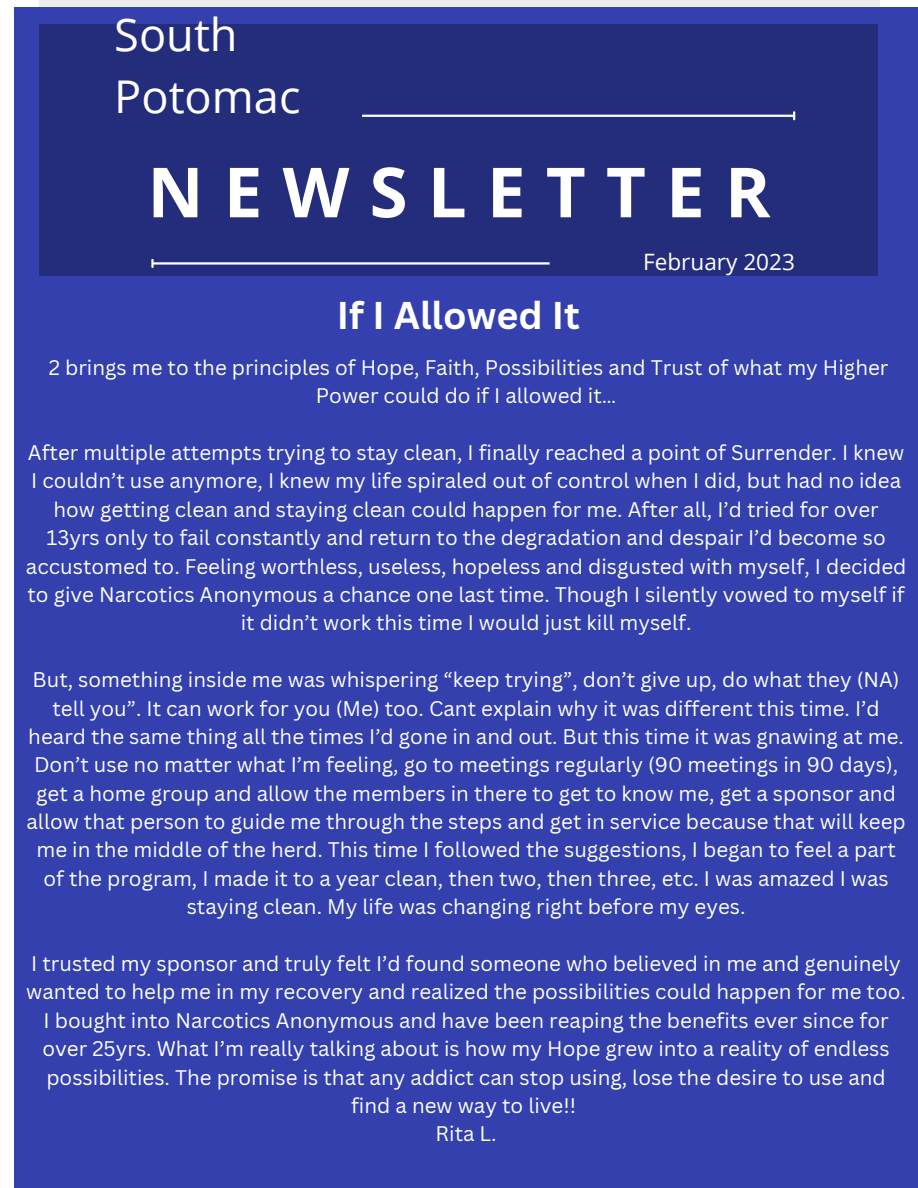
<style>
.page{position:relative;width:918px;height:1188px;background:#fff}
.page>*{position:absolute;margin:0;border:0;box-sizing:border-box;transform-origin:0 0}
.t1{font:700 69.15px "Open Sans";letter-spacing:.29em;color:#fff}
.t2{font:45.15px/62.4px "Open Sans";color:#fff}
.t3{font:700 37.65px "Canva Sans";color:#fff}
.t4{font:22.5px "Open Sans";color:#fff}
.t5{font:20.55px/28.3px "Canva Sans";color:#fff;text-align:center}
</style>
<div class="page">
<div style="left:14px;top:7px;width:904px;height:1181px;background:#3340ad"></div>
<div style="left:39px;top:24px;width:839px;height:252px;background:#242d7b"></div>
<hr style="left:362px;top:115px;width:432px;height:2px;background:#fff">
<svg style="left:793px;top:111px;width:2px;height:9px"></svg>
<hr style="left:153px;top:262px;width:397px;height:3px;background:#fff">
<svg style="left:151px;top:259px;width:3px;height:9px"></svg>
<h2 class="t2" style="left:114px;top:2px;width:188px">South<br>Potomac</h2>
<h1 class="t1" style="left:147px;top:143px;width:625px">NEWSLETTER</h1>
<h3 class="t3" style="left:337px;top:289px;width:244px">If I Allowed It</h3>
<p class="t4" style="left:643px;top:246px;width:153px">February 2023</p>
<p class="t5" style="left:49px;top:353px;width:841px">2 brings me to the principles of Hope, Faith, Possibilities and Trust of what my Higher<br>Power could do if I allowed it…</p>
<p class="t5" style="left:26px;top:438px;width:882px">After multiple attempts trying to stay clean, I finally reached a point of Surrender. I knew I couldn’t use anymore, I knew my life spiraled out of control when I did, but had no idea how getting clean and staying clean could happen for me. After all, I’d tried for over 13yrs only to fail constantly and return to the degradation and despair I’d become so accustomed to. Feeling worthless, useless, hopeless and disgusted with myself, I decided to give Narcotics Anonymous a chance one last time. Though I silently vowed to myself if it didn’t work this time I would just kill myself.</p>
<p class="t5" style="left:27px;top:665px;width:881px">But, something inside me was whispering “keep trying”, don’t give up, do what they (NA) tell you”. It can work for you (Me) too. Cant explain why it was different this time. I’d heard the same thing all the times I’d gone in and out. But this time it was gnawing at me.<br>Don’t use no matter what I’m feeling, go to meetings regularly (90 meetings in 90 days), get a home group and allow the members in there to get to know me, get a sponsor and allow that person to guide me through the steps and get in service because that will keep me in the middle of the herd. This time I followed the suggestions, I began to feel a part of the program, I made it to a year clean, then two, then three, etc. I was amazed I was staying clean. My life was changing right before my eyes.</p>
<p class="t5" style="left:26px;top:949px;width:881px">I trusted my sponsor and truly felt I’d found someone who believed in me and genuinely wanted to help me in my recovery and realized the possibilities could happen for me too.<br>I bought into Narcotics Anonymous and have been reaping the benefits ever since for over 25yrs. What I’m really talking about is how my Hope grew into a reality of endless possibilities. The promise is that any addict can stop using, lose the desire to use and find a new way to live!!<br>Rita L.</p>
</div>
